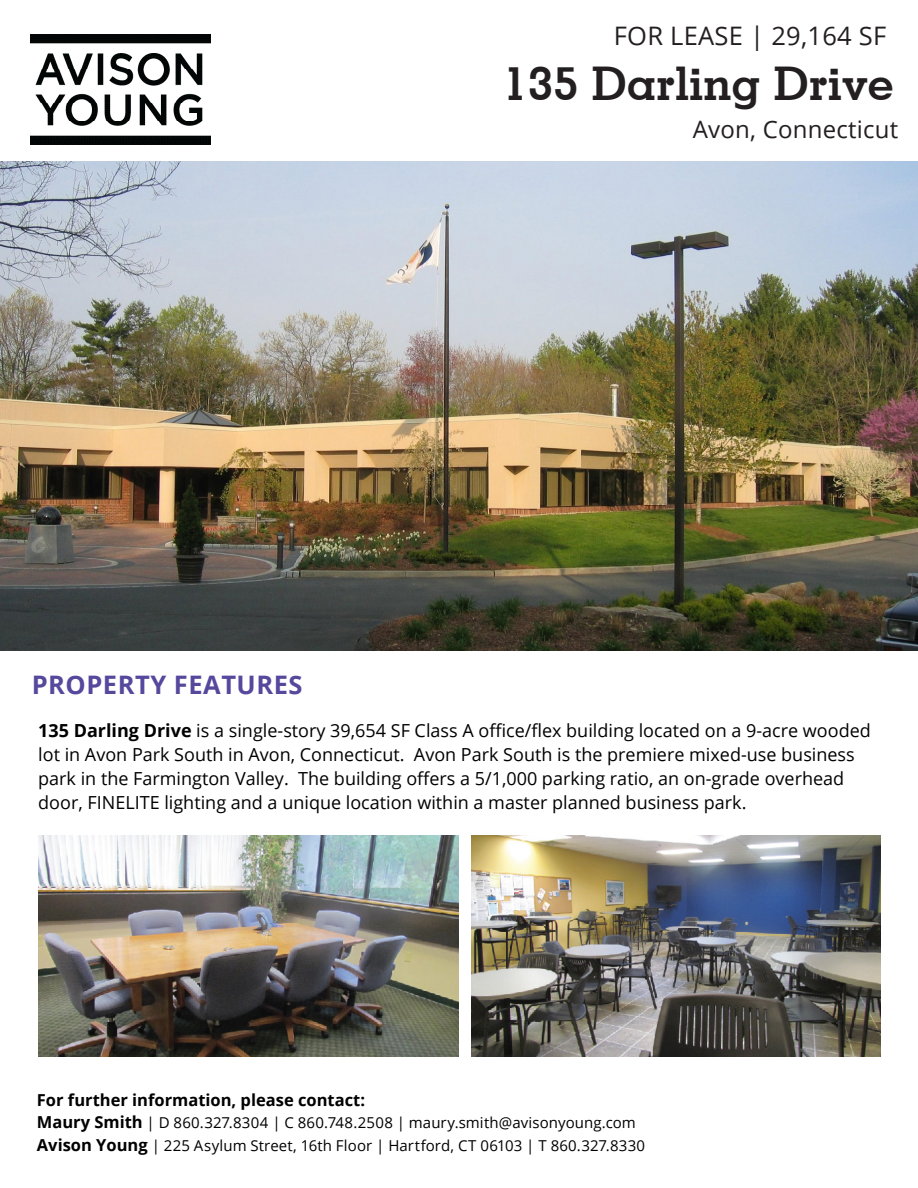
<style>
.page{position:relative;width:918px;height:1188px;background:#fff}
.page>*{position:absolute;margin:0;border:0;box-sizing:border-box;transform-origin:0 0}
.Header_36_pt_Right{font:700 46.5px "Geometric Slab 703 BT";letter-spacing:.01em;color:#231f20}
.Header_36_pt_Right-2{font:25.5px "Open Sans";letter-spacing:.01em;color:#231f20}
.Bullet_List{font:700 25.5px "Open Sans";letter-spacing:.02em;color:#55489d}
.Header_36_pt_Right-3{font:24px "Open Sans";letter-spacing:.01em;color:#231f20}
.t1{font:18px/24px "Open Sans";color:#000}
.t2{font:700 16.5px "Open Sans";color:#000}
.t3{font:15px "Open Sans";letter-spacing:.01em;color:#000}
.s1{font-weight:700}
.s2{font-weight:700;font-size:16.5px}
</style>
<div class="page">
<img style="left:38px;top:836px;width:421px;height:221px">
<img style="left:472px;top:836px;width:408px;height:221px">
<img style="left:31px;top:35px;width:180px;height:110px">
<img style="left:0;top:161px;width:918px;height:490px">
<p class="Header_36_pt_Right-2" style="left:614px;top:18px;width:274px">FOR LEASE | 29,164 SF</p>
<p class="Header_36_pt_Right" style="left:503px;top:55px;width:392px">135 Darling Drive</p>
<p class="Header_36_pt_Right-3" style="left:693px;top:113px;width:207px">Avon, Connecticut</p>
<p class="Bullet_List" style="left:32px;top:667px;width:272px">PROPERTY FEATURES</p>
<p class="t1" style="left:38px;top:718px;width:834px"><span class="s1">135 Darling Drive</span> is a single-story 39,654 SF Class A office/flex building located on a 9-acre wooded lot in Avon Park South in Avon, Connecticut. Avon Park South is the premiere mixed-use business park in the Farmington Valley. The building offers a 5/1,000 parking ratio, an on-grade overhead door, FINELITE lighting and a unique location within a master planned business park.</p>
<p class="t2" style="left:37px;top:1088px;width:330px">For further information, please contact:</p>
<p class="t3" style="left:37px;top:1112px;width:601px"><span class="s2">Maury Smith</span> | D 860.327.8304 | C 860.748.2508 | maury.smith@avisonyoung.com</p>
<p class="t3" style="left:37px;top:1135px;width:610px"><span class="s2">Avison Young</span> | 225 Asylum Street, 16th Floor | Hartford, CT 06103 | T 860.327.8330</p>
</div>
